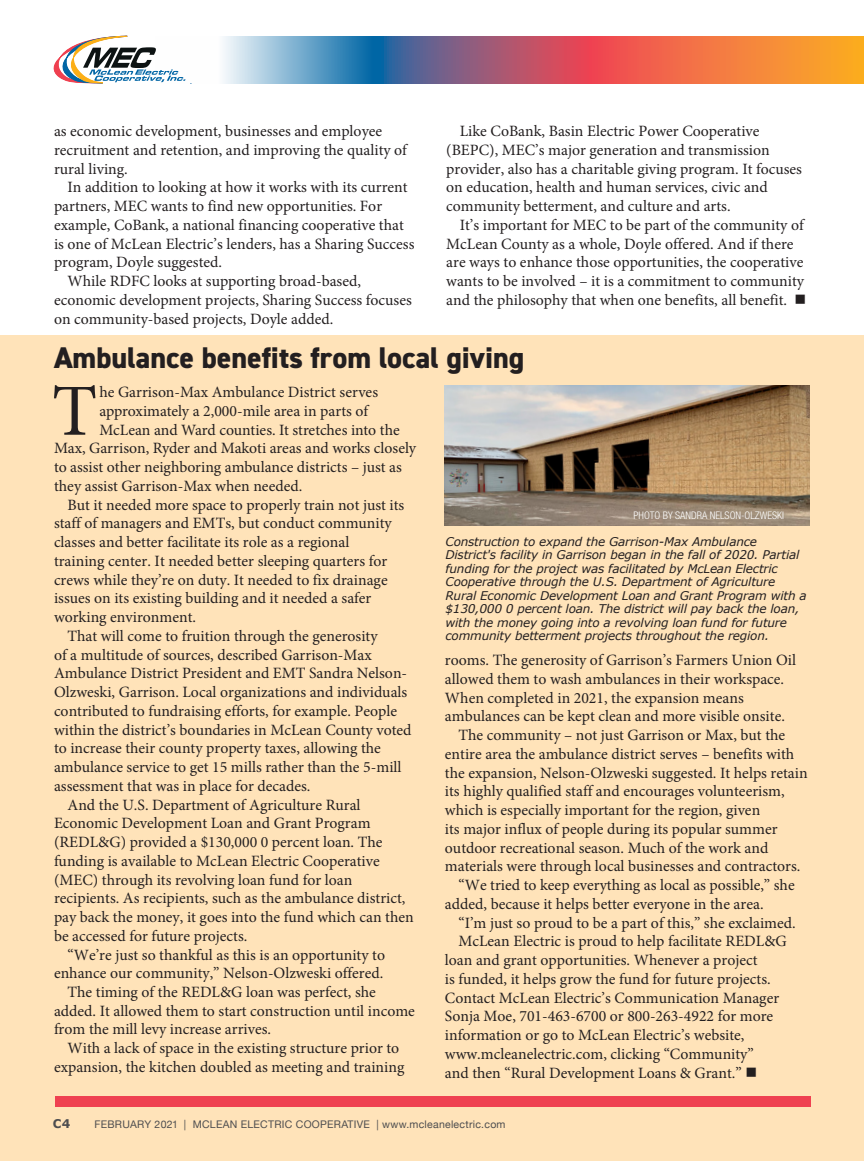
<style>
.page{position:relative;width:864px;height:1161px;background:#fff}
.page>*{position:absolute;margin:0;border:0;box-sizing:border-box;transform-origin:0 0}
.t1{font:73.5px "Minion Pro";color:#231f20}
.t2{font:800 30px "DIN2014";color:#231f20}
.t3{font:15.75px/18.8px "Minion Pro";color:#231f20}
.t4{font:italic 12px/13.5px "Verdana";letter-spacing:-.015em;color:#231f20}
.t5{font:700 12px "Verdana";color:#4d4d4f}
.t6{font:10.5px "Helvetica Neue";letter-spacing:.025em;color:#4d4d4f}
.t7{font:300 condensed 10.5px "Helvetica Neue";color:#fff}
</style>
<div class="page">
<div style="left:0;top:335px;width:864px;height:826px;background:#ffe3b9"></div>
<div style="left:56px;top:1097px;width:756px;height:10px;background:#ef4151"></div>
<img style="left:445px;top:386px;width:365px;height:139px">
<svg style="left:53px;top:36px;width:103px;height:48px"></svg>
<svg style="left:156px;top:36px;width:708px;height:48px;background:#bb8781"></svg>
<p class="t3" style="left:446px;top:122px;width:357px;text-indent:13px">Like CoBank, Basin Electric Power Cooperative (BEPC), MEC’s major generation and transmission provider, also has a charitable giving program. It focuses on education, health and human services, civic and community betterment, and culture and arts.</p>
<p class="t3" style="left:446px;top:215px;width:361px;text-indent:13px">It’s important for MEC to be part of the community of McLean County as a whole, Doyle offered. And if there are ways to enhance those opportunities, the cooperative wants to be involved – it is a commitment to community and the philosophy that when one benefits, all benefit. ■</p>
<h2 class="t2" style="left:54px;top:338px;width:472px">Ambulance benefits from local giving</h2>
<h1 class="t1" style="left:52px;top:362px;width:47px">T</h1>
<p class="t3" style="left:99px;top:383px;width:280px">he Garrison-Max Ambulance District serves</p>
<p class="t3" style="left:54px;top:122px;width:354px">as economic development, businesses and employee recruitment and retention, and improving the quality of rural living.</p>
<p class="t3" style="left:67px;top:178px;width:342px">In addition to looking at how it works with its current</p>
<p class="t3" style="left:54px;top:197px;width:330px">partners, MEC wants to find new opportunities. For</p>
<p class="t3" style="left:54px;top:216px;width:351px">example, CoBank, a national financing cooperative that</p>
<p class="t3" style="left:54px;top:234px;width:362px">is one of McLean Electric’s lenders, has a Sharing Success</p>
<p class="t3" style="left:54px;top:253px;width:170px">program, Doyle suggested.</p>
<p class="t3" style="left:67px;top:272px;width:295px">While RDFC looks at supporting broad-based,</p>
<p class="t3" style="left:54px;top:291px;width:359px">economic development projects, Sharing Success focuses</p>
<p class="t3" style="left:54px;top:309px;width:281px">on community-based projects, Doyle added.</p>
<p class="t3" style="left:99px;top:402px;width:270px">approximately a 2,000-mile area in parts of</p>
<p class="t3" style="left:99px;top:420px;width:302px">McLean and Ward counties. It stretches into the</p>
<p class="t3" style="left:54px;top:439px;width:364px">Max, Garrison, Ryder and Makoti areas and works closely</p>
<p class="t3" style="left:54px;top:458px;width:349px">to assist other neighboring ambulance districts – just as</p>
<p class="t3" style="left:54px;top:477px;width:250px">they assist Garrison-Max when needed.</p>
<p class="t3" style="left:67px;top:495px;width:338px">But it needed more space to properly train not just its</p>
<p class="t3" style="left:54px;top:514px;width:339px">staff of managers and EMTs, but conduct community</p>
<p class="t3" style="left:54px;top:533px;width:297px">classes and better facilitate its role as a regional</p>
<p class="t3" style="left:54px;top:552px;width:335px">training center. It needed better sleeping quarters for</p>
<p class="t3" style="left:54px;top:570px;width:335px">crews while they’re on duty. It needed to fix drainage</p>
<p class="t3" style="left:54px;top:589px;width:319px">issues on its existing building and it needed a safer</p>
<p class="t3" style="left:54px;top:608px;width:144px">working environment.</p>
<p class="t3" style="left:67px;top:627px;width:312px">That will come to fruition through the generosity</p>
<p class="t3" style="left:54px;top:645px;width:319px">of a multitude of sources, described Garrison-Max</p>
<p class="t3" style="left:54px;top:664px;width:355px">Ambulance District President and EMT Sandra Nelson-</p>
<p class="t3" style="left:54px;top:683px;width:355px">Olzweski, Garrison. Local organizations and individuals</p>
<p class="t3" style="left:54px;top:702px;width:345px">contributed to fundraising efforts, for example. People</p>
<p class="t3" style="left:54px;top:720px;width:359px">within the district’s boundaries in McLean County voted</p>
<p class="t3" style="left:54px;top:739px;width:328px">to increase their county property taxes, allowing the</p>
<p class="t3" style="left:54px;top:758px;width:349px">ambulance service to get 15 mills rather than the 5-mill</p>
<p class="t3" style="left:54px;top:776px;width:258px">assessment that was in place for decades.</p>
<p class="t3" style="left:67px;top:795px;width:295px">And the U.S. Department of Agriculture Rural</p>
<p class="t3" style="left:54px;top:814px;width:318px">Economic Development Loan and Grant Program</p>
<p class="t3" style="left:54px;top:833px;width:330px">(REDL&amp;G) provided a $130,000 0 percent loan. The</p>
<p class="t3" style="left:54px;top:851px;width:327px">funding is available to McLean Electric Cooperative</p>
<p class="t3" style="left:54px;top:870px;width:300px">(MEC) through its revolving loan fund for loan</p>
<p class="t3" style="left:54px;top:889px;width:353px">recipients. As recipients, such as the ambulance district,</p>
<p class="t3" style="left:54px;top:908px;width:361px">pay back the money, it goes into the fund which can then</p>
<p class="t3" style="left:54px;top:926px;width:195px">be accessed for future projects.</p>
<p class="t3" style="left:67px;top:945px;width:319px">“We’re just so thankful as this is an opportunity to</p>
<p class="t3" style="left:54px;top:964px;width:331px">enhance our community,” Nelson-Olzweski offered.</p>
<p class="t3" style="left:67px;top:983px;width:310px">The timing of the REDL&amp;G loan was perfect, she</p>
<p class="t3" style="left:54px;top:1001px;width:362px">added. It allowed them to start construction until income</p>
<p class="t3" style="left:54px;top:1020px;width:219px">from the mill levy increase arrives.</p>
<p class="t3" style="left:67px;top:1039px;width:333px">With a lack of space in the existing structure prior to</p>
<p class="t3" style="left:54px;top:1058px;width:352px">expansion, the kitchen doubled as meeting and training</p>
<p class="t7" style="left:634px;top:509px;width:152px">PHOTO BY SANDRA NELSON-OLZWESKI</p>
<p class="t4" style="left:446px;top:534px;width:363px">Construction to expand the Garrison-Max Ambulance District's facility in Garrison began in the fall of 2020. Partial funding for the project was facilitated by McLean Electric Cooperative through the U.S. Department of Agriculture Rural Economic Development Loan and Grant Program with a $130,000 0 percent loan. The district will pay back the loan, with the money going into a revolving loan fund for future community betterment projects throughout the region.</p>
<p class="t3" style="left:445px;top:651px;width:353px">rooms. The generosity of Garrison’s Farmers Union Oil</p>
<p class="t3" style="left:445px;top:670px;width:341px">allowed them to wash ambulances in their workspace.</p>
<p class="t3" style="left:445px;top:688px;width:300px">When completed in 2021, the expansion means</p>
<p class="t3" style="left:445px;top:707px;width:341px">ambulances can be kept clean and more visible onsite.</p>
<p class="t3" style="left:458px;top:726px;width:328px">The community – not just Garrison or Max, but the</p>
<p class="t3" style="left:445px;top:745px;width:351px">entire area the ambulance district serves – benefits with</p>
<p class="t3" style="left:445px;top:763px;width:364px">the expansion, Nelson-Olzweski suggested. It helps retain</p>
<p class="t3" style="left:445px;top:782px;width:341px">its highly qualified staff and encourages volunteerism,</p>
<p class="t3" style="left:445px;top:801px;width:317px">which is especially important for the region, given</p>
<p class="t3" style="left:445px;top:820px;width:334px">its major influx of people during its popular summer</p>
<p class="t3" style="left:445px;top:838px;width:325px">outdoor recreational season. Much of the work and</p>
<p class="t3" style="left:445px;top:857px;width:357px">materials were through local businesses and contractors.</p>
<p class="t3" style="left:458px;top:876px;width:338px">“We tried to keep everything as local as possible,” she</p>
<p class="t3" style="left:445px;top:895px;width:320px">added, because it helps better everyone in the area.</p>
<p class="t3" style="left:458px;top:913px;width:339px">“I’m just so proud to be a part of this,” she exclaimed.</p>
<p class="t3" style="left:458px;top:932px;width:330px">McLean Electric is proud to help facilitate REDL&amp;G</p>
<p class="t3" style="left:445px;top:951px;width:314px">loan and grant opportunities. Whenever a project</p>
<p class="t3" style="left:445px;top:969px;width:327px">is funded, it helps grow the fund for future projects.</p>
<p class="t3" style="left:445px;top:988px;width:336px">Contact McLean Electric’s Communication Manager</p>
<p class="t3" style="left:445px;top:1007px;width:330px">Sonja Moe, 701-463-6700 or 800-263-4922 for more</p>
<p class="t3" style="left:445px;top:1026px;width:301px">information or go to McLean Electric’s website,</p>
<p class="t3" style="left:445px;top:1044px;width:310px">www.mcleanelectric.com, clicking “Community”</p>
<p class="t3" style="left:445px;top:1063px;width:314px">and then “Rural Development Loans &amp; Grant.” ■</p>
<p class="t5" style="left:53px;top:1115px;width:19px">C4</p>
<p class="t6" style="left:94px;top:1116px;width:413px">FEBRUARY 2021 | MCLEAN ELECTRIC COOPERATIVE | www.mcleanelectric.com</p>
</div>
